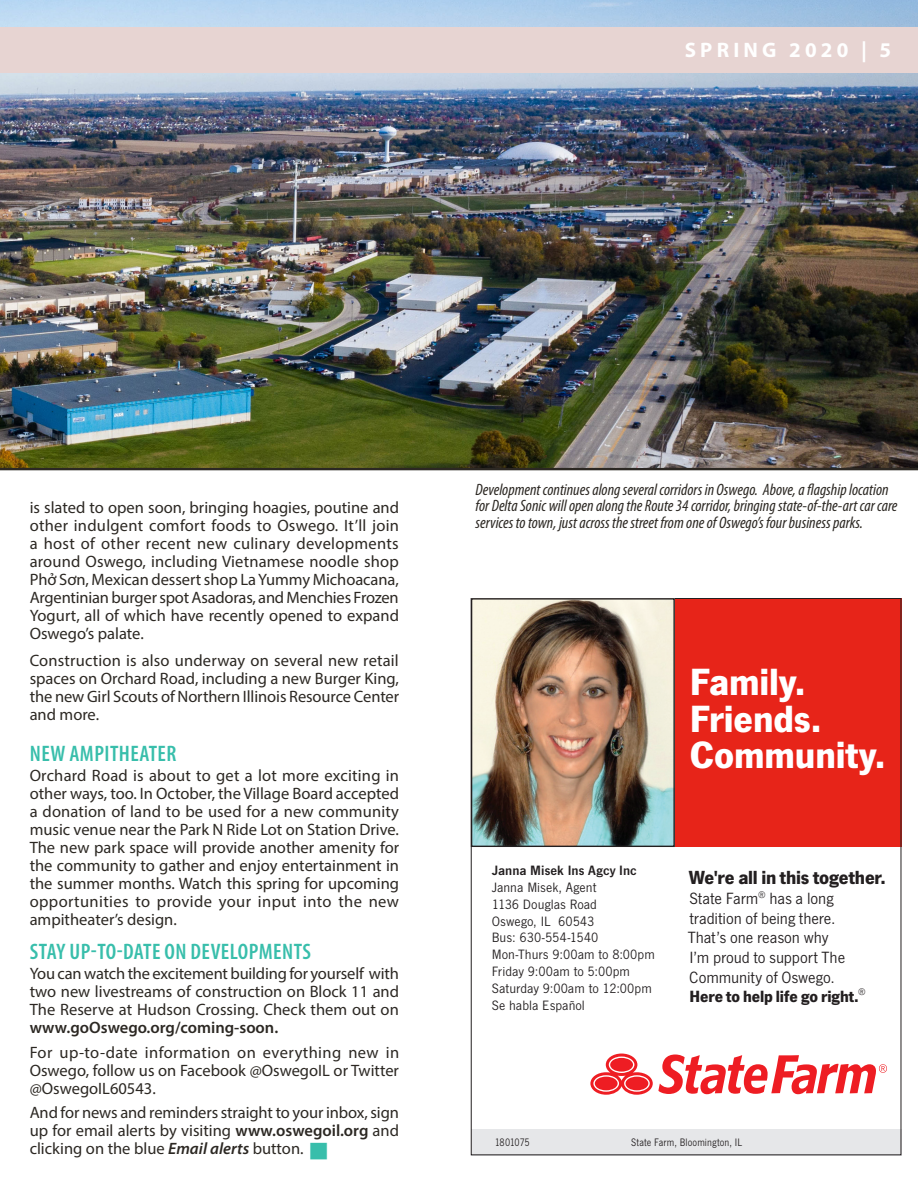
<style>
.page{position:relative;width:918px;height:1188px;background:#fff}
.page>*{position:absolute;margin:0;border:0;box-sizing:border-box;transform-origin:0 0}
.t1{font:700 39.45px/36.6px "SF News Gothic";letter-spacing:-.005em;color:#fff}
.Body_no_spacing_but{font:600 condensed 22.5px "Myriad Pro";letter-spacing:.02em;color:#38beab}
.Header_master_page{font:700 21px "Myriad Pro";letter-spacing:.2em;color:#fff}
.t2{font:700 19.65px "SF News Gothic";letter-spacing:-.01em;color:#231f20}
.t3{font:16.95px/19.6px "SF News Gothic";letter-spacing:-.01em;color:#231f20}
.Body_no_spacing_but-2{font:16.5px/18px "Myriad Pro";color:#2c2823;text-align:justify}
.Caption_italic_gray{font:italic condensed 16.5px/16.5px "Myriad Pro";color:#2c2823}
.Body{font:16.5px/18px "Myriad Pro";letter-spacing:-.005em;color:#2c2823;text-align:justify}
.t4{font:14.1px/17px "SF News Gothic";color:#231f20}
.t5{font:11.25px "SF News Gothic";letter-spacing:.01em;color:#231f20;scale:.9 1}
.t6{font:11.25px "SF News Gothic";letter-spacing:-.02em;color:#231f20;scale:.9 1}
.s1{font-weight:600}
.s2{font-weight:600;font-style:italic}
.s3{font-weight:700}
</style>
<div class="page">
<img style="left:0;top:0;width:918px;height:470px">
<div style="left:0;top:27px;width:918px;height:45px;background:#e7d4d2"></div>
<div style="left:471px;top:1129px;width:430px;height:26px;background:#e6e7e9"></div>
<div style="left:675px;top:598px;width:226px;height:249px;background:#e72419"></div>
<svg style="left:590px;top:1054px;width:297px;height:41px"></svg>
<img style="left:473px;top:600px;width:200px;height:245px">
<div style="left:471px;top:598px;width:204px;height:249px;border:1px solid #231f20"></div>
<p class="Header_master_page" style="left:685px;top:37px;width:208px">SPRING 2020 | 5</p>
<p class="Body_no_spacing_but-2" style="left:30px;top:499px;width:371px">is slated to open soon, bringing hoagies, poutine and other indulgent comfort foods to Oswego. It’ll join a host of other recent new culinary developments around Oswego, including Vietnamese noodle shop Phở Sơn, Mexican dessert shop La Yummy Michoacana, Argentinian burger spot Asadoras, and Menchies Frozen Yogurt, all of which have recently opened to expand Oswego’s palate.</p>
<p class="Body" style="left:30px;top:651px;width:371px">Construction is also underway on several new retail spaces on Orchard Road, including a new Burger King, the new Girl Scouts of Northern Illinois Resource Center and more.</p>
<p class="Body_no_spacing_but" style="left:30px;top:740px;width:148px">NEW AMPITHEATER</p>
<p class="Body_no_spacing_but-2" style="left:30px;top:766px;width:371px">Orchard Road is about to get a lot more exciting in other ways, too. In October, the Village Board accepted a donation of land to be used for a new community music venue near the Park N Ride Lot on Station Drive.<br>The new park space will provide another amenity for the community to gather and enjoy entertainment in the summer months. Watch this spring for upcoming opportunities to provide your input into the new ampitheater’s design.</p>
<p class="Body_no_spacing_but" style="left:30px;top:938px;width:283px">STAY UP-TO-DATE ON DEVELOPMENTS</p>
<p class="Body_no_spacing_but-2" style="left:30px;top:964px;width:371px">You can watch the excitement building for yourself with two new livestreams of construction on Block 11 and The Reserve at Hudson Crossing. Check them out on <span class="s1">www.goOswego.org/coming-soon.</span></p>
<p class="Body_no_spacing_but-2" style="left:30px;top:1043px;width:371px">For up-to-date information on everything new in Oswego, follow us on Facebook @OswegoIL or Twitter @OswegoIL60543.</p>
<p class="Body_no_spacing_but-2" style="left:30px;top:1103px;width:371px">And for news and reminders straight to your inbox, sign up for email alerts by visiting <span class="s1">www.oswegoil.org</span> and clicking on the blue <span class="s2">Email alerts</span> button.</p>
<p class="Caption_italic_gray" style="left:476px;top:481px;width:423px">Development continues along several corridors in Oswego. Above, a flagship location for Delta Sonic will open along the Route 34 corridor, bringing state-of-the-art car care services to town, just across the street from one of Oswego’s four business parks.</p>
<p class="t1" style="left:690px;top:664px;width:198px">Family.<br>Friends.<br>Community.</p>
<p class="t4" style="left:492px;top:862px;width:165px"><span class="s1">Janna Misek Ins Agcy Inc<br></span>Janna Misek, Agent<br>1136 Douglas Road<br>Oswego, IL 60543<br>Bus: 630-554-1540<br>Mon-Thurs 9:00am to 8:00pm<br>Friday 9:00am to 5:00pm<br>Saturday 9:00am to 12:00pm<br>Se habla Español</p>
<p class="t2" style="left:689px;top:866px;width:199px">We're all in this together.</p>
<p class="t3" style="left:688px;top:889px;width:180px">State Farm<sup>®</sup> has a long tradition of being there.<br>That’s one reason why<br>I’m proud to support The<br>Community of Oswego.<br><span class="s3">Here to help life go right.</span><sup>®</sup></p>
<p class="t6" style="left:495px;top:1136px;width:41px">1801075</p>
<p class="t5" style="left:631px;top:1136px;width:125px">State Farm, Bloomington, IL</p>
</div>
